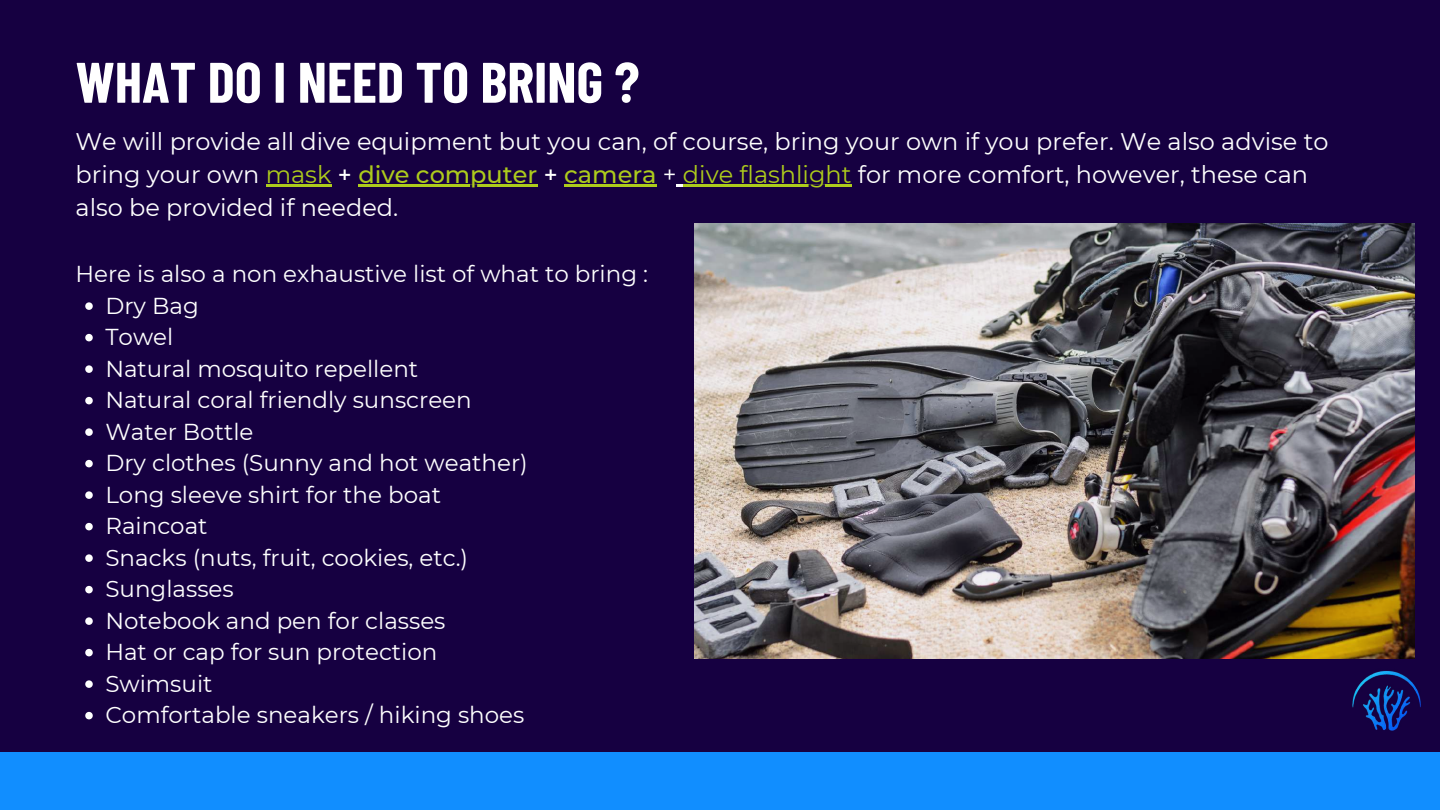
<style>
.page{position:relative;width:1440px;height:810px;background:#160041}
.page>*{position:absolute;margin:0;border:0;box-sizing:border-box;transform-origin:0 0}
.t1{font:700 57px "Barlow Condensed";color:#fff}
.t2{font:24px/33px "Montserrat";color:#fff}
.t3{font:23px/31.5px "Montserrat";color:#fff}
.s1{color:#adcb1c}
.s2{font-weight:500}
.s3{font-weight:500;color:#adcb1c}
</style>
<div class="page">
<hr style="left:266px;top:185px;width:65px;height:2px;background:#adcb1c">
<hr style="left:358px;top:185px;width:179px;height:2px;background:#adcb1c">
<hr style="left:564px;top:185px;width:93px;height:2px;background:#adcb1c">
<svg style="left:677px;top:185px;width:6px;height:2px"></svg>
<hr style="left:683px;top:185px;width:169px;height:2px;background:#adcb1c">
<svg style="left:85px;top:302px;width:8px;height:8px"></svg>
<svg style="left:85px;top:334px;width:8px;height:7px"></svg>
<svg style="left:85px;top:365px;width:8px;height:8px"></svg>
<svg style="left:85px;top:397px;width:8px;height:7px"></svg>
<svg style="left:85px;top:428px;width:8px;height:8px"></svg>
<svg style="left:85px;top:460px;width:8px;height:7px"></svg>
<svg style="left:85px;top:491px;width:8px;height:8px"></svg>
<svg style="left:85px;top:523px;width:8px;height:7px"></svg>
<svg style="left:85px;top:554px;width:8px;height:8px"></svg>
<svg style="left:85px;top:586px;width:8px;height:7px"></svg>
<svg style="left:85px;top:617px;width:8px;height:8px"></svg>
<svg style="left:85px;top:649px;width:8px;height:7px"></svg>
<svg style="left:85px;top:680px;width:8px;height:8px"></svg>
<svg style="left:85px;top:712px;width:8px;height:7px"></svg>
<img style="left:694px;top:224px;width:720px;height:435px">
<div style="left:0;top:752px;width:1440px;height:58px;background:#118eff"></div>
<img style="left:1333px;top:646px;width:88px;height:85px">
<h1 class="t1" style="left:76px;top:46px;width:565px">WHAT DO I NEED TO BRING ?</h1>
<p class="t2" style="left:76px;top:125px;width:1254px">We will provide all dive equipment but you can, of course, bring your own if you prefer. We also advise to bring your own <span class="s1">mask</span> <span class="s2">+</span> <span class="s3">dive computer</span> <span class="s2">+</span> <span class="s3">camera</span> + <span class="s1">dive flashlight</span> for more comfort, however, these can also be provided if needed.</p>
<p class="t3" style="left:105px;top:258px;width:544px;text-indent:-30px">Here is also a non exhaustive list of what to bring :<br>Dry Bag<br>Towel<br>Natural mosquito repellent<br>Natural coral friendly sunscreen<br>Water Bottle<br>Dry clothes (Sunny and hot weather)<br>Long sleeve shirt for the boat<br>Raincoat<br>Snacks (nuts, fruit, cookies, etc.)<br>Sunglasses<br>Notebook and pen for classes<br>Hat or cap for sun protection<br>Swimsuit<br>Comfortable sneakers / hiking shoes</p>
</div>
